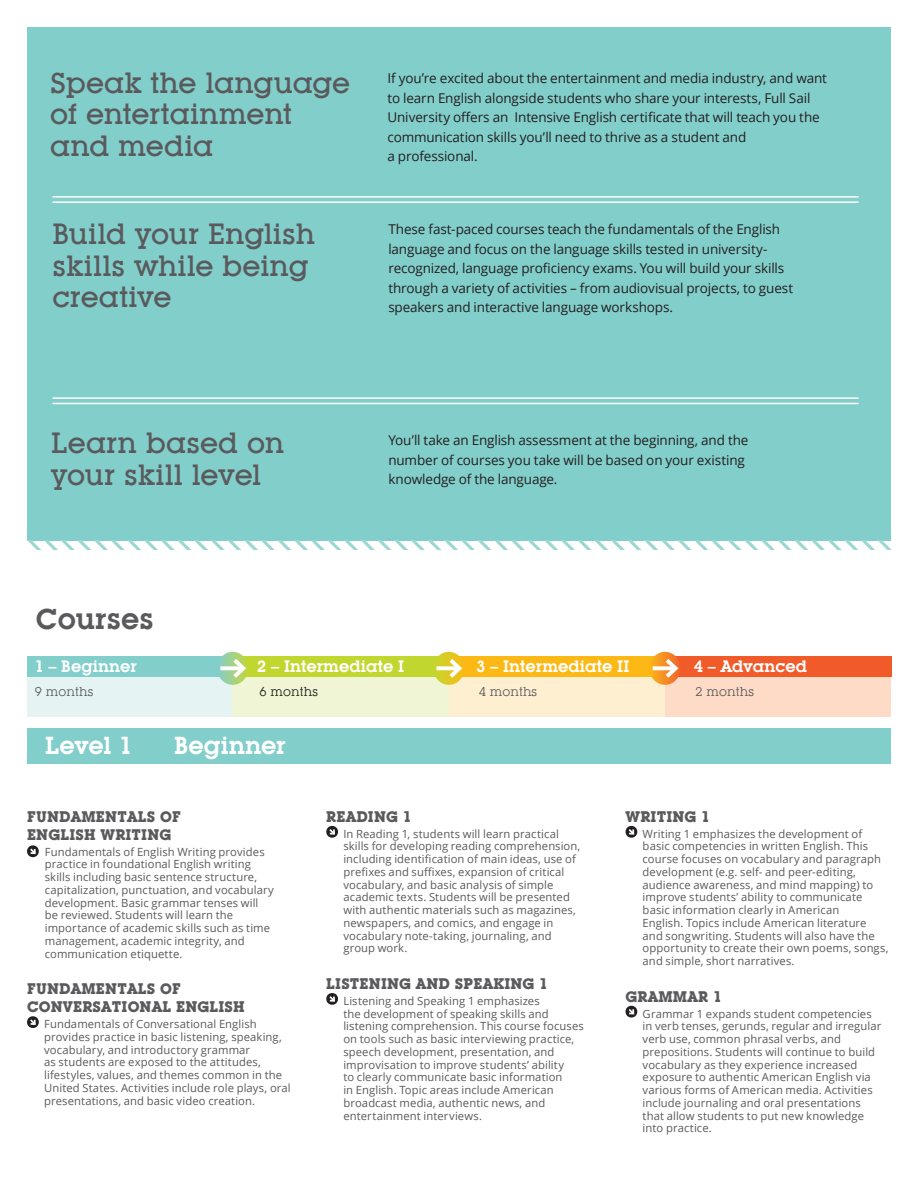
<style>
.page{position:relative;width:918px;height:1188px;background:#fff}
.page>*{position:absolute;margin:0;border:0;box-sizing:border-box;transform-origin:0 0}
.Lubalin_Headline{font:500 28.5px/31.5px "Lubalin Graph IT Cby BT";color:#5a5a5d}
.Lubalin_Headline-2{font:600 28.5px "Lubalin Graph IT Cby BT";letter-spacing:.005em;color:#5a5a5d}
.Secondary_Headline{font:600 24px "Lubalin Graph IT Cby BT";letter-spacing:-.005em;color:#fff}
.Secondary_Headline-2{font:600 16.2px "Lubalin Graph IT Cby BT";color:#fff}
.t1{font:700 15px/18px "Lubalin Graph IT Cby BT";letter-spacing:.01em;color:#5a5a5d}
.Copy_Level_1{font:13.5px/19.5px "Open Sans";letter-spacing:-.01em;color:#231f20}
.Lubalin_Headline-3{font:12.6px "Lubalin Graph IT Cby BT";letter-spacing:.01em;color:#5a5a5d}
.Lubalin_Headline-4{font:12.6px "Lubalin Graph IT Cby BT";letter-spacing:.01em;color:#231f20}
.course_descrip{font:11.25px/12.8px "Open Sans";letter-spacing:.01em;color:#5a5a5d}
</style>
<div class="page">
<div style="left:28px;top:728px;width:863px;height:36px;background:#82ceca"></div>
<div style="left:27px;top:27px;width:864px;height:513px;background:#82ceca"></div>
<svg style="left:27px;top:540px;width:864px;height:10px"></svg>
<hr style="left:53px;top:201px;width:806px;height:2px;background:#fff">
<hr style="left:53px;top:196px;width:806px;height:2px;background:#fff">
<hr style="left:53px;top:403px;width:806px;height:1px;background:#fff">
<hr style="left:53px;top:397px;width:806px;height:2px;background:#fff">
<svg style="left:27px;top:845px;width:12px;height:12px"></svg>
<svg style="left:27px;top:1016px;width:12px;height:12px"></svg>
<svg style="left:326px;top:826px;width:12px;height:12px"></svg>
<svg style="left:326px;top:993px;width:12px;height:12px"></svg>
<svg style="left:626px;top:826px;width:11px;height:12px"></svg>
<svg style="left:626px;top:1006px;width:11px;height:12px"></svg>
<div style="left:27px;top:661px;width:206px;height:56px;background:#e5f4f3"></div>
<div style="left:233px;top:661px;width:216px;height:56px;background:#f0f5d5"></div>
<div style="left:449px;top:661px;width:217px;height:56px;background:#feefd0"></div>
<div style="left:666px;top:661px;width:225px;height:56px;background:#fddbc7"></div>
<div style="left:27px;top:656px;width:216px;height:21px;background:#82ceca"></div>
<div style="left:243px;top:656px;width:216px;height:21px;background:#c1d72f"></div>
<div style="left:459px;top:656px;width:216px;height:21px;background:#fcb814"></div>
<div style="left:675px;top:656px;width:216px;height:21px;background:#f15b2a"></div>
<svg style="left:219px;top:652px;width:28px;height:33px"></svg>
<svg style="left:435px;top:652px;width:28px;height:33px"></svg>
<svg style="left:652px;top:652px;width:27px;height:33px"></svg>
<p class="Lubalin_Headline" style="left:50px;top:67px;width:302px">Speak the language of entertainment and media</p>
<p class="Copy_Level_1" style="left:387px;top:68px;width:441px">If you’re excited about the entertainment and media industry, and want to learn English alongside students who share your interests, Full Sail University offers an Intensive English certificate that will teach you the communication skills you’ll need to thrive as a student and<br>a professional.</p>
<p class="Lubalin_Headline" style="left:53px;top:218px;width:264px">Build your English skills while being creative</p>
<p class="Lubalin_Headline" style="left:51px;top:427px;width:235px">Learn based on your skill level</p>
<p class="Lubalin_Headline-2" style="left:36px;top:601px;width:119px">Courses</p>
<p class="Copy_Level_1" style="left:388px;top:219px;width:406px">These fast-paced courses teach the fundamentals of the English language and focus on the language skills tested in university&shy;recognized, language proficiency exams. You will build your skills through a variety of activities – from audiovisual projects, to guest speakers and interactive language workshops.</p>
<p class="Copy_Level_1" style="left:388px;top:430px;width:362px">You’ll take an English assessment at the beginning, and the number of courses you take will be based on your existing knowledge of the language.</p>
<p class="Secondary_Headline-2" style="left:34px;top:656px;width:104px">1 – Beginner</p>
<p class="Secondary_Headline-2" style="left:257px;top:656px;width:149px">2 – Intermediate I</p>
<p class="Secondary_Headline-2" style="left:476px;top:656px;width:155px">3 – Intermediate II</p>
<p class="Secondary_Headline-2" style="left:694px;top:656px;width:115px">4 – Advanced</p>
<p class="Lubalin_Headline-3" style="left:35px;top:684px;width:60px">9 months</p>
<p class="Lubalin_Headline-4" style="left:260px;top:684px;width:60px">6 months</p>
<p class="Lubalin_Headline-3" style="left:479px;top:684px;width:60px">4 months</p>
<p class="Lubalin_Headline-3" style="left:696px;top:684px;width:60px">2 months</p>
<p class="Secondary_Headline" style="left:45px;top:731px;width:89px">Level 1</p>
<p class="Secondary_Headline" style="left:174px;top:731px;width:113px">Beginner</p>
<p class="t1" style="left:27px;top:807px;width:155px">FUNDAMENTALS OF<br>ENGLISH WRITING</p>
<p class="course_descrip" style="left:45px;top:845px;width:231px">Fundamentals of English Writing provides practice in foundational English writing skills including basic sentence structure, capitalization, punctuation, and vocabulary development. Basic grammar tenses will be reviewed. Students will learn the importance of academic skills such as time management, academic integrity, and communication etiquette.</p>
<p class="t1" style="left:27px;top:980px;width:219px">FUNDAMENTALS OF<br>CONVERSATIONAL ENGLISH</p>
<p class="course_descrip" style="left:44px;top:1017px;width:248px">Fundamentals of Conversational English provides practice in basic listening, speaking, vocabulary, and introductory grammar<br>as students are exposed to the attitudes, lifestyles, values, and themes common in the United States. Activities include role plays, oral presentations, and basic video creation.</p>
<p class="t1" style="left:326px;top:807px;width:87px">READING 1</p>
<p class="course_descrip" style="left:343px;top:827px;width:238px">In Reading 1, students will learn practical skills for developing reading comprehension, including identification of main ideas, use of prefixes and suffixes, expansion of critical vocabulary, and basic analysis of simple academic texts. Students will be presented with authentic materials such as magazines, newspapers, and comics, and engage in vocabulary note-taking, journaling, and group work.</p>
<p class="t1" style="left:326px;top:974px;width:223px">LISTENING AND SPEAKING 1</p>
<p class="course_descrip" style="left:343px;top:994px;width:242px">Listening and Speaking 1 emphasizes<br>the development of speaking skills and listening comprehension. This course focuses on tools such as basic interviewing practice, speech development, presentation, and improvisation to improve students’ ability<br>to clearly communicate basic information<br>in English. Topic areas include American broadcast media, authentic news, and entertainment interviews.</p>
<p class="t1" style="left:626px;top:807px;width:86px">WRITING 1</p>
<p class="course_descrip" style="left:643px;top:827px;width:247px">Writing 1 emphasizes the development of basic competencies in written English. This course focuses on vocabulary and paragraph development (e.g. self- and peer-editing, audience awareness, and mind mapping) to improve students’ ability to communicate basic information clearly in American<br>English. Topics include American literature and songwriting. Students will also have the opportunity to create their own poems, songs, and simple, short narratives.</p>
<p class="t1" style="left:626px;top:987px;width:98px">GRAMMAR 1</p>
<p class="course_descrip" style="left:643px;top:1007px;width:240px">Grammar 1 expands student competencies in verb tenses, gerunds, regular and irregular verb use, common phrasal verbs, and prepositions. Students will continue to build vocabulary as they experience increased exposure to authentic American English via various forms of American media. Activities include journaling and oral presentations that allow students to put new knowledge into practice.</p>
</div>
